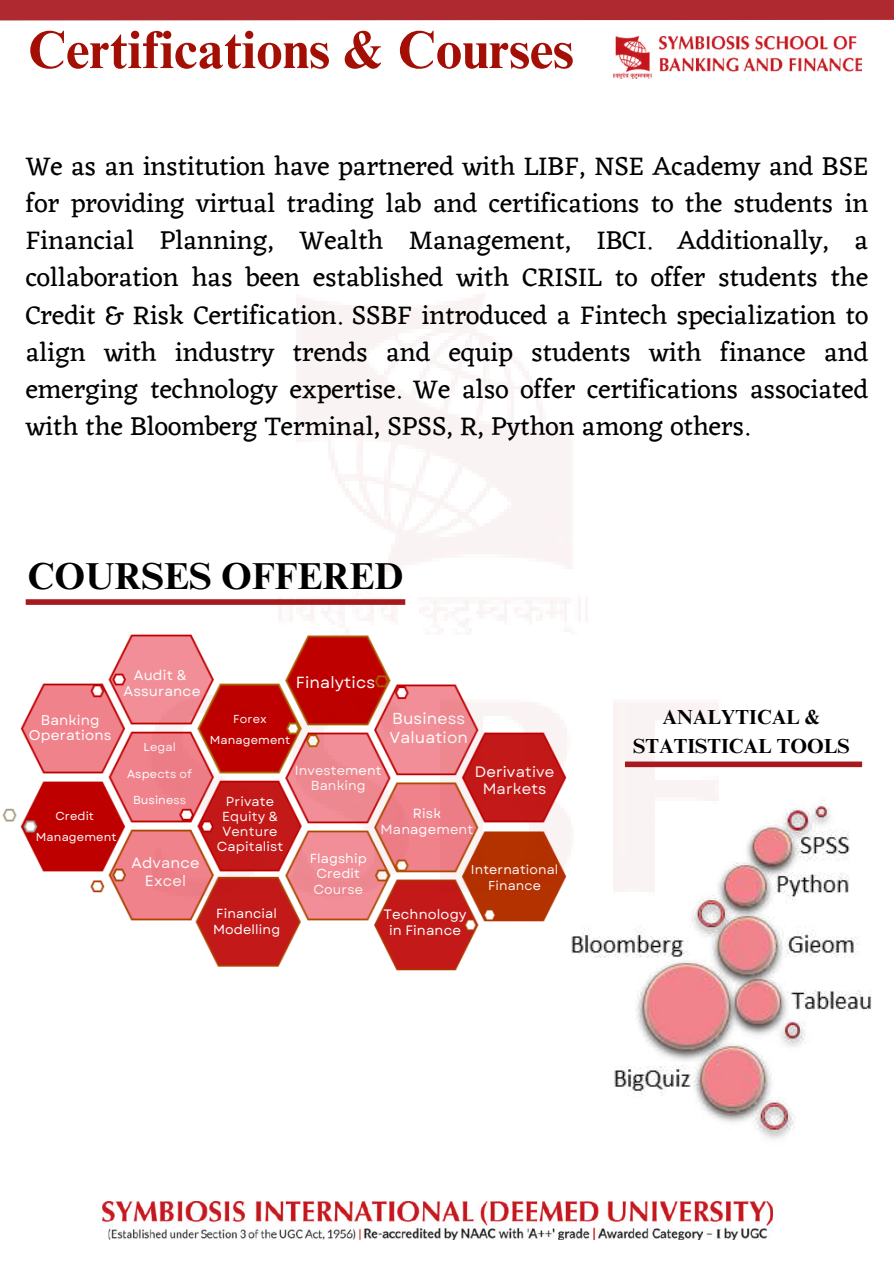
<style>
.page{position:relative;width:894px;height:1264px;background:#fff}
.page>*{position:absolute;margin:0;border:0;box-sizing:border-box;transform-origin:0 0}
.t1{font:700 53.1px "Times NRMT Pro";color:#a30f05}
.t2{font:700 37.5px "Times NRMT Pro";color:#000}
.t3{font:27px/37.2px "Eczar";color:#000;text-align:justify}
.t4{font:700 20.4px/28.3px "Times NRMT Pro";color:#000;text-align:center}
.t5{font:16.05px "Garet";letter-spacing:.01em;color:#fff}
.t6{font:15.9px/18.9px "Garet";letter-spacing:.01em;color:#fff}
.t7{font:15px/17px "Garet";letter-spacing:.01em;color:#fff;text-align:center}
.t8{font:14.85px/17.7px "Garet";letter-spacing:.01em;color:#fff;text-align:center}
.t9{font:13.95px/16.4px "Garet";letter-spacing:.01em;color:#fff;text-align:center}
.t10{font:13.65px/16.2px "Garet";letter-spacing:.01em;color:#fff;text-align:center}
.t11{font:13.35px/15.9px "Garet";letter-spacing:.01em;color:#fff;text-align:center}
.t12{font:13.05px/15.6px "Garet";letter-spacing:.01em;color:#fff;text-align:center}
.t13{font:12.9px/15.3px "Garet";letter-spacing:.01em;color:#fff;text-align:center}
.t14{font:11.55px/20.2px "Garet";letter-spacing:.01em;color:#fff;text-align:center}
</style>
<div class="page">
<div style="left:0;top:0;width:893px;height:20px;background:#af2a30"></div>
<img style="left:2px;top:676px;width:108px;height:217px">
<div style="left:26px;top:599px;width:379px;height:6px;background:#a6191f"></div>
<img style="left:721px;top:800px;width:151px;height:340px">
<img style="left:110px;top:294px;width:661px;height:826px">
<div style="left:624px;top:761px;width:237px;height:6px;background:#a6191f"></div>
<img style="left:613px;top:37px;width:248px;height:42px">
<img style="left:102px;top:1201px;width:669px;height:38px">
<h1 class="t1" style="left:28px;top:30px;width:547px">Certifications &amp; Courses</h1>
<p class="t3" style="left:26px;top:147px;width:843px">We as an institution have partnered with LIBF, NSE Academy and BSE for providing virtual trading lab and certifications to the students in Financial Planning, Wealth Management, IBCI. Additionally, a collaboration has been established with CRISIL to offer students the Credit &amp; Risk Certification. SSBF introduced a Fintech specialization to align with industry trends and equip students with finance and emerging technology expertise. We also offer certifications associated with the Bloomberg Terminal, SPSS, R, Python among others.</p>
<h2 class="t2" style="left:28px;top:562px;width:377px">COURSES OFFERED</h2>
<p class="t9" style="left:29px;top:711px;width:84px;line-height:15.9px">Banking<br>Operations</p>
<p class="t9" style="left:123px;top:667px;width:78px">Audit &amp;<br>Assurance</p>
<p class="t14" style="left:143px;top:737px;width:34px">Legal</p>
<p class="t14" style="left:127px;top:763px;width:66px">Aspects of</p>
<p class="t14" style="left:133px;top:789px;width:55px">Business</p>
<p class="t14" style="left:36px;top:806px;width:82px">Credit<br>Management</p>
<p class="t8" style="left:131px;top:854px;width:69px">Advance<br>Excel</p>
<p class="t5" style="left:296px;top:671px;width:81px">Finalytics</p>
<p class="t14" style="left:210px;top:708px;width:82px;line-height:21.3px">Forex<br>Management</p>
<p class="t6" style="left:389px;top:709px;width:80px">Business<br>Valuation</p>
<p class="t12" style="left:217px;top:793px;width:68px">Private<br>Equity &amp;<br>Venture<br>Capitalist</p>
<p class="t12" style="left:213px;top:906px;width:69px;text-align:left">Financial<br>Modelling</p>
<p class="t12" style="left:295px;top:762px;width:88px">Investement<br>Banking</p>
<p class="t7" style="left:474px;top:763px;width:81px">Derivative<br>Markets</p>
<p class="t12" style="left:309px;top:850px;width:59px;text-align:left">Flagship<br>Credit<br>Course</p>
<p class="t11" style="left:380px;top:805px;width:94px">Risk<br>Management</p>
<p class="t13" style="left:471px;top:862px;width:89px">International<br>Finance</p>
<p class="t10" style="left:383px;top:905px;width:85px">Technology in Finance</p>
<p class="t4" style="left:633px;top:705px;width:218px">ANALYTICAL &amp;<br>STATISTICAL TOOLS</p>
</div>
